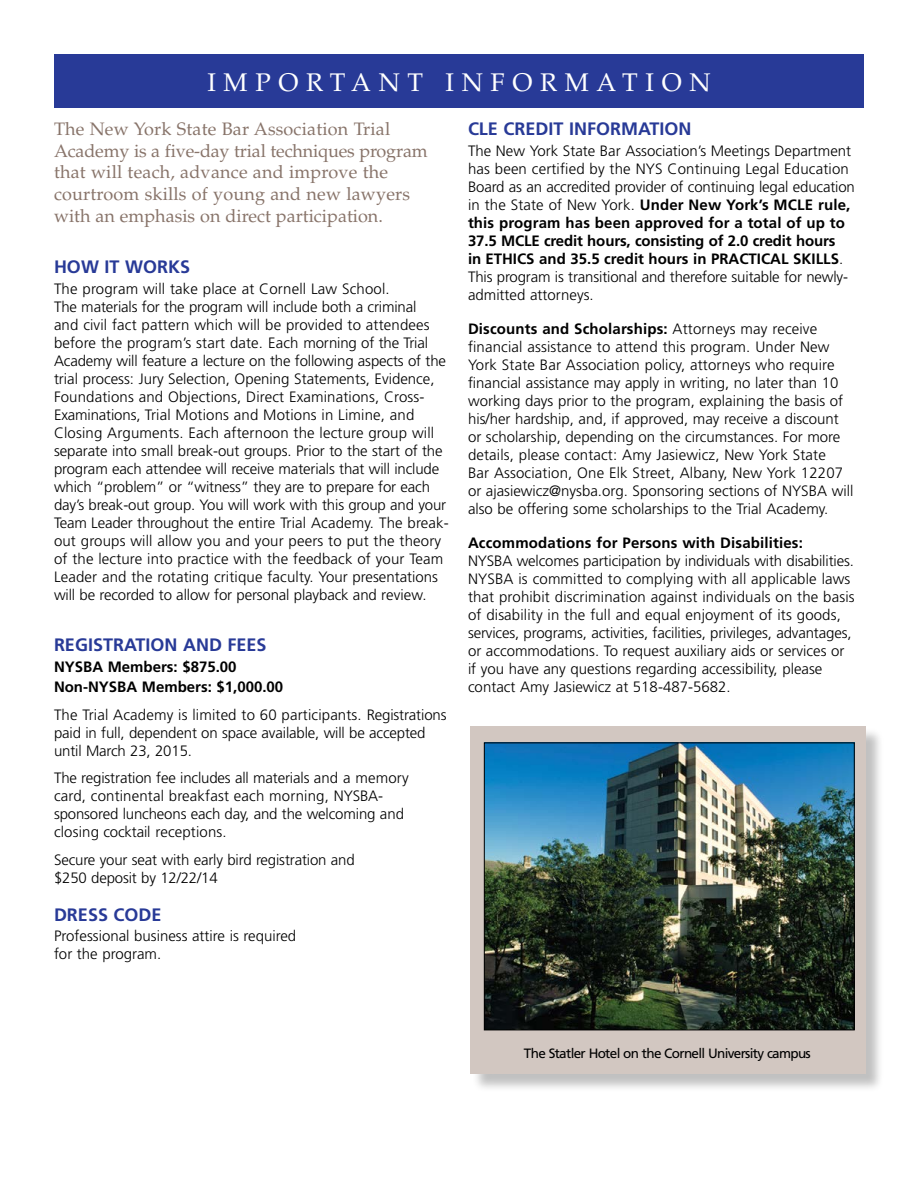
<style>
.page{position:relative;width:918px;height:1188px;background:#fff}
.page>*{position:absolute;margin:0;border:0;box-sizing:border-box;transform-origin:0 0}
.t1{font:25.5px "Palatino";letter-spacing:.3em;color:#fff}
.t2{font:18px/21.6px "Palatino";letter-spacing:.01em;color:#88746a}
.t3{font:700 18px "Frutiger";color:#283a97}
.t4{font:300 15px/18px "Frutiger";color:#000}
.t5{font:700 15px/20.7px "Frutiger";letter-spacing:.01em;color:#000}
.t6{font:13.5px "Frutiger";letter-spacing:-.05em;color:#000}
.s1{font-weight:700}
</style>
<div class="page">
<div style="left:54px;top:54px;width:810px;height:54px;background:#283a97"></div>
<div style="left:472px;top:728px;width:412px;height:365px;background:#000;opacity:.25"></div>
<div style="left:470px;top:726px;width:395px;height:348px;background:#d2c7c1"></div>
<img style="left:486px;top:745px;width:367px;height:283px">
<div style="left:484px;top:743px;width:371px;height:287px;border:1px solid #000"></div>
<h1 class="t1" style="left:207px;top:67px;width:498px">Im portan t In formation</h1>
<p class="t2" style="left:54px;top:119px;width:375px">The New York State Bar Association Trial Academy is a five-day trial techniques program that will teach, advance and improve the courtroom skills of young and new lawyers with an emphasis on direct participation.</p>
<p class="t3" style="left:54px;top:256px;width:87px">How it Wor</p>
<p class="t3" style="left:168px;top:256px;width:21px">ks</p>
<p class="t4" style="left:54px;top:280px;width:396px">The program will take place at Cornell Law School.<br>The materials for the program will include both a criminal<br>and civil fact pattern which will be provided to attendees before the program’s start date. Each morning of the Trial Academy will feature a lecture on the following aspects of the trial process: Jury Selection, Opening Statements, Evidence, Foundations and Objections, Direct Examinations, Cross-Examinations, Trial Motions and Motions in Limine, and Closing Arguments. Each afternoon the lecture group will separate into small break-out groups. Prior to the start of the program each attendee will receive materials that will include which “problem” or “witness” they are to prepare for each day’s break-out group. You will work with this group and your Team Leader throughout the entire Trial Academy. The break&shy;out groups will allow you and your peers to put the theory of the lecture into practice with the feedback of your Team Leader and the rotating critique faculty. Your presentations will be recorded to allow for personal playback and review.</p>
<p class="t3" style="left:54px;top:634px;width:22px">Registration</p>
<p class="t3" style="left:183px;top:634px;width:64px">and Fees</p>
<p class="t5" style="left:54px;top:656px;width:231px">NYSBA Members: $875.00<br>Non-NYSBA Members: $1,000.00</p>
<p class="t4" style="left:54px;top:706px;width:394px">The Trial Academy is limited to 60 participants. Registrations paid in full, dependent on space available, will be accepted until March 23, 2015.</p>
<p class="t4" style="left:54px;top:769px;width:356px">The registration fee includes all materials and a memory card, continental breakfast each morning, NYSBA&shy;sponsored luncheons each day, and the welcoming and closing cocktail receptions.</p>
<p class="t4" style="left:54px;top:851px;width:302px">Secure your seat with early bird registration and $250 deposit by 12/22/14</p>
<p class="t3" style="left:54px;top:904px;width:12px">Dress</p>
<p class="t3" style="left:114px;top:904px;width:47px">Code</p>
<p class="t4" style="left:54px;top:927px;width:244px">Professional business attire is required for the program.</p>
<p class="t3" style="left:468px;top:118px;width:119px">CLE Cre dit Information</p>
<p class="t4" style="left:468px;top:142px;width:388px">The New York State Bar Association’s Meetings Department has been certified by the NYS Continuing Legal Education Board as an accredited provider of continuing legal education in the State of New York. <span class="s1">Under New York’s MCLE rule, this program has been approved for a total of up to 37.5 MCLE credit hours, consisting of 2.0 credit hours<br>in ETHICS and 35.5 credit hours in PRACTICAL SKILLS</span>.<br>This program is transitional and therefore suitable for newly&shy;admitted attorneys.</p>
<p class="t4" style="left:468px;top:320px;width:387px"><span class="s1">Discounts and Scholarships:</span> Attorneys may receive financial assistance to attend this program. Under New York State Bar Association policy, attorneys who require financial assistance may apply in writing, no later than 10 working days prior to the program, explaining the basis of his/her hardship, and, if approved, may receive a discount or scholarship, depending on the circumstances. For more details, please contact: Amy Jasiewicz, New York State<br>Bar Association, One Elk Street, Albany, New York 12207 or ajasiewicz@nysba.org. Sponsoring sections of NYSBA will also be offering some scholarships to the Trial Academy.</p>
<p class="t5" style="left:468px;top:533px;width:336px">Accommodations for Persons with Disabilities:</p>
<p class="t4" style="left:468px;top:552px;width:388px">NYSBA welcomes participation by individuals with disabilities.<br>NYSBA is committed to complying with all applicable laws that prohibit discrimination against individuals on the basis of disability in the full and equal enjoyment of its goods, services, programs, activities, facilities, privileges, advantages, or accommodations. To request auxiliary aids or services or if you have any questions regarding accessibility, please contact Amy Jasiewicz at 518-487-5682.</p>
<p class="t6" style="left:524px;top:1045px;width:288px">The Statler Hotel on the Cornell University campus</p>
</div>
